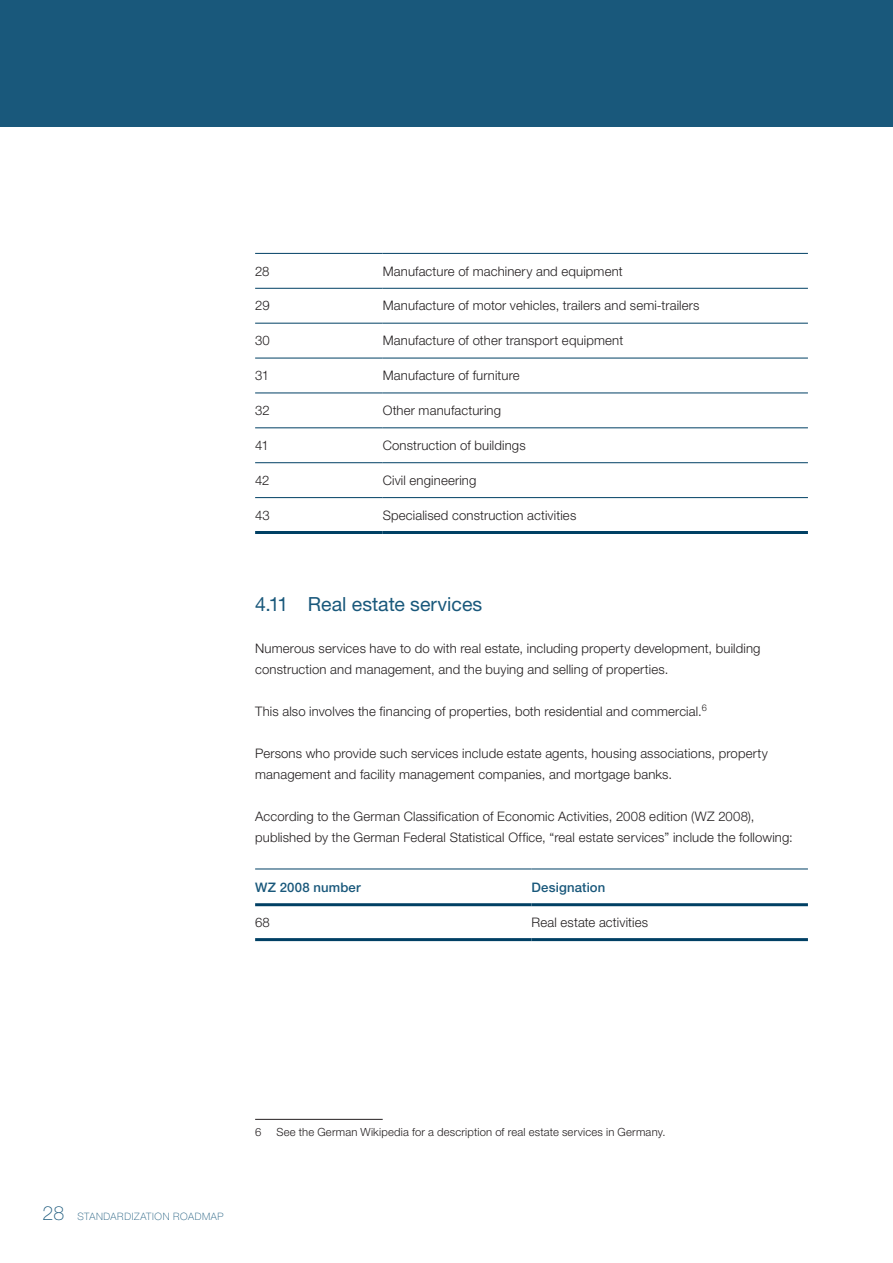
<style>
.page{position:relative;width:893px;height:1263px;background:#fff}
.page>*{position:absolute;margin:0;border:0;box-sizing:border-box;transform-origin:0 0}
.Headline_Copytext{font:19.5px "Helvetica Neue LT Pro";color:#19587b}
.Copytext{font:300 13.2px/21px "Helvetica Neue LT Pro";letter-spacing:.01em;color:#231f20}
.Tabelle_Copy{font:300 13.2px "Helvetica Neue LT Pro";letter-spacing:.01em;color:#231f20}
.Tabellenkopf{font:500 13.2px "Helvetica Neue";letter-spacing:.015em;color:#19587b}
.Fussnote{font:300 11.25px "Helvetica Neue LT Pro";letter-spacing:.015em;color:#231f20}
.t1{font:100 10.2px "Helvetica Neue LT Pro";letter-spacing:.065em;color:#19587b}
.s1{font-family:"Helvetica Neue";font-size:19.5px}
</style>
<div class="page">
<div style="left:0;top:0;width:893px;height:126px;background:#19587b"></div>
<hr style="left:255px;top:253px;width:128px;height:1px;background:#004064">
<hr style="left:383px;top:253px;width:425px;height:1px;background:#004064">
<hr style="left:255px;top:288px;width:128px;height:1px;background:#004064">
<hr style="left:383px;top:288px;width:425px;height:1px;background:#004064">
<hr style="left:255px;top:323px;width:128px;height:1px;background:#004064">
<hr style="left:383px;top:323px;width:425px;height:1px;background:#004064">
<hr style="left:255px;top:358px;width:128px;height:1px;background:#004064">
<hr style="left:383px;top:358px;width:425px;height:1px;background:#004064">
<hr style="left:255px;top:393px;width:128px;height:1px;background:#004064">
<hr style="left:383px;top:393px;width:425px;height:1px;background:#004064">
<hr style="left:255px;top:427px;width:128px;height:1px;background:#004064">
<hr style="left:383px;top:427px;width:425px;height:1px;background:#004064">
<hr style="left:255px;top:462px;width:128px;height:1px;background:#004064">
<hr style="left:383px;top:462px;width:425px;height:1px;background:#004064">
<hr style="left:255px;top:497px;width:128px;height:1px;background:#004064">
<hr style="left:383px;top:497px;width:425px;height:1px;background:#004064">
<hr style="left:255px;top:531px;width:128px;height:3px;background:#004064">
<hr style="left:383px;top:531px;width:425px;height:3px;background:#004064">
<hr style="left:255px;top:938px;width:276px;height:3px;background:#004064">
<hr style="left:531px;top:938px;width:277px;height:3px;background:#004064">
<hr style="left:255px;top:869px;width:276px;height:1px;background:#004064">
<hr style="left:531px;top:869px;width:277px;height:1px;background:#004064">
<hr style="left:255px;top:903px;width:276px;height:3px;background:#004064">
<hr style="left:531px;top:903px;width:277px;height:3px;background:#004064">
<hr style="left:255px;top:1119px;width:128px;height:1px;background:#231f20">
<p class="Tabelle_Copy" style="left:255px;top:263px;width:16px">28</p>
<p class="Tabelle_Copy" style="left:383px;top:263px;width:241px">Manufacture of machinery and equipment</p>
<p class="Tabelle_Copy" style="left:255px;top:298px;width:16px">29</p>
<p class="Tabelle_Copy" style="left:383px;top:298px;width:318px">Manufacture of motor vehicles, trailers and semi-trailers</p>
<p class="Tabelle_Copy" style="left:255px;top:332px;width:16px">30</p>
<p class="Tabelle_Copy" style="left:383px;top:332px;width:242px">Manufacture of other transport equipment</p>
<p class="Tabelle_Copy" style="left:255px;top:367px;width:16px">31</p>
<p class="Tabelle_Copy" style="left:383px;top:367px;width:138px">Manufacture of furniture</p>
<p class="Tabelle_Copy" style="left:255px;top:402px;width:16px">32</p>
<p class="Tabelle_Copy" style="left:383px;top:402px;width:120px">Other manufacturing</p>
<p class="Tabelle_Copy" style="left:255px;top:437px;width:15px">41</p>
<p class="Tabelle_Copy" style="left:383px;top:437px;width:144px">Construction of buildings</p>
<p class="Tabelle_Copy" style="left:255px;top:472px;width:16px">42</p>
<p class="Tabelle_Copy" style="left:383px;top:472px;width:95px">Civil engineering</p>
<p class="Tabelle_Copy" style="left:255px;top:507px;width:16px">43</p>
<p class="Tabelle_Copy" style="left:383px;top:507px;width:195px">Specialised construction activities</p>
<p class="Headline_Copytext" style="left:255px;top:592px;width:229px">4.11 Real estate services</p>
<p class="Copytext" style="left:255px;top:637px;width:507px">Numerous services have to do with real estate, including property development, building construction and management, and the buying and selling of properties.</p>
<p class="Copytext" style="left:255px;top:700px;width:453px">This also involves the financing of properties, both residential and commercial.<sup>6</sup></p>
<p class="Copytext" style="left:255px;top:742px;width:514px">Persons who provide such services include estate agents, housing associations, property management and facility management companies, and mortgage banks.</p>
<p class="Copytext" style="left:255px;top:805px;width:539px">According to the German Classification of Economic Activities, 2008 edition (WZ 2008), published by the German Federal Statistical Office, “real estate services” include the following:</p>
<p class="Tabellenkopf" style="left:255px;top:879px;width:107px">WZ 2008 number</p>
<p class="Tabellenkopf" style="left:531px;top:879px;width:75px">Designation</p>
<p class="Tabelle_Copy" style="left:255px;top:914px;width:16px">68</p>
<p class="Tabelle_Copy" style="left:531px;top:914px;width:118px">Real estate activities</p>
<p class="t1" style="left:43px;top:1210px;width:183px"><span class="s1">28</span> STANDARDIZATION ROADMAP</p>
<p class="Fussnote" style="left:255px;top:1125px;width:8px">6</p>
<p class="Fussnote" style="left:276px;top:1125px;width:391px">See the German Wikipedia for a description of real estate services in Germany.</p>
</div>
